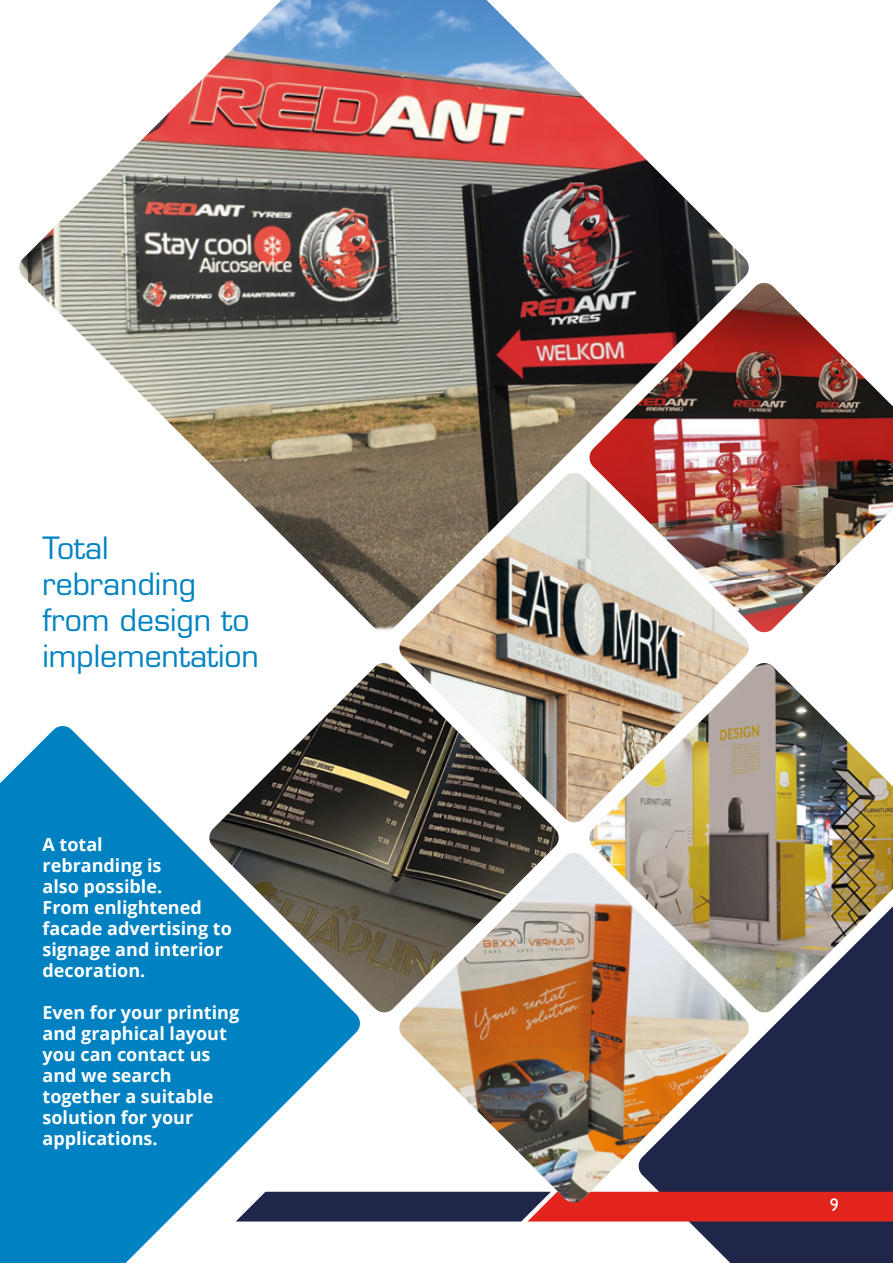
<style>
.page{position:relative;width:893px;height:1263px;background:#fff}
.page>*{position:absolute;margin:0;border:0;box-sizing:border-box;transform-origin:0 0}
.t1{font:30px/36px "Eurostile LT Std";color:#0083c3}
.t2{font:700 18px/21px "Open Sans";color:#fff}
.t3{font:18px "Gill Sans";color:#fff}
</style>
<div class="page">
<svg style="left:637px;top:1013px;width:256px;height:250px;background:#373b5c"></svg>
<svg style="left:361px;top:1192px;width:532px;height:29px;background:#a7262c"></svg>
<svg style="left:0;top:726px;width:361px;height:537px;fill:#0082c2"></svg>
<img style="left:19px;top:0;width:730px;height:632px">
<img style="left:398px;top:853px;width:352px;height:350px">
<img style="left:398px;top:473px;width:351px;height:350px">
<img style="left:588px;top:663px;width:305px;height:350px">
<img style="left:208px;top:663px;width:352px;height:350px">
<img style="left:588px;top:283px;width:305px;height:350px">
<h1 class="t1" style="left:43px;top:531px;width:218px">Total rebranding from design to implementation</h1>
<p class="t2" style="left:43px;top:833px;width:191px">A total<br>rebranding is<br>also possible.<br>From enlightened facade advertising to signage and interior decoration.</p>
<p class="t2" style="left:43px;top:1001px;width:198px">Even for your printing and graphical layout you can contact us and we search together a suitable solution for your applications.</p>
<p class="t3" style="left:830px;top:1194px;width:10px">9</p>
</div>
